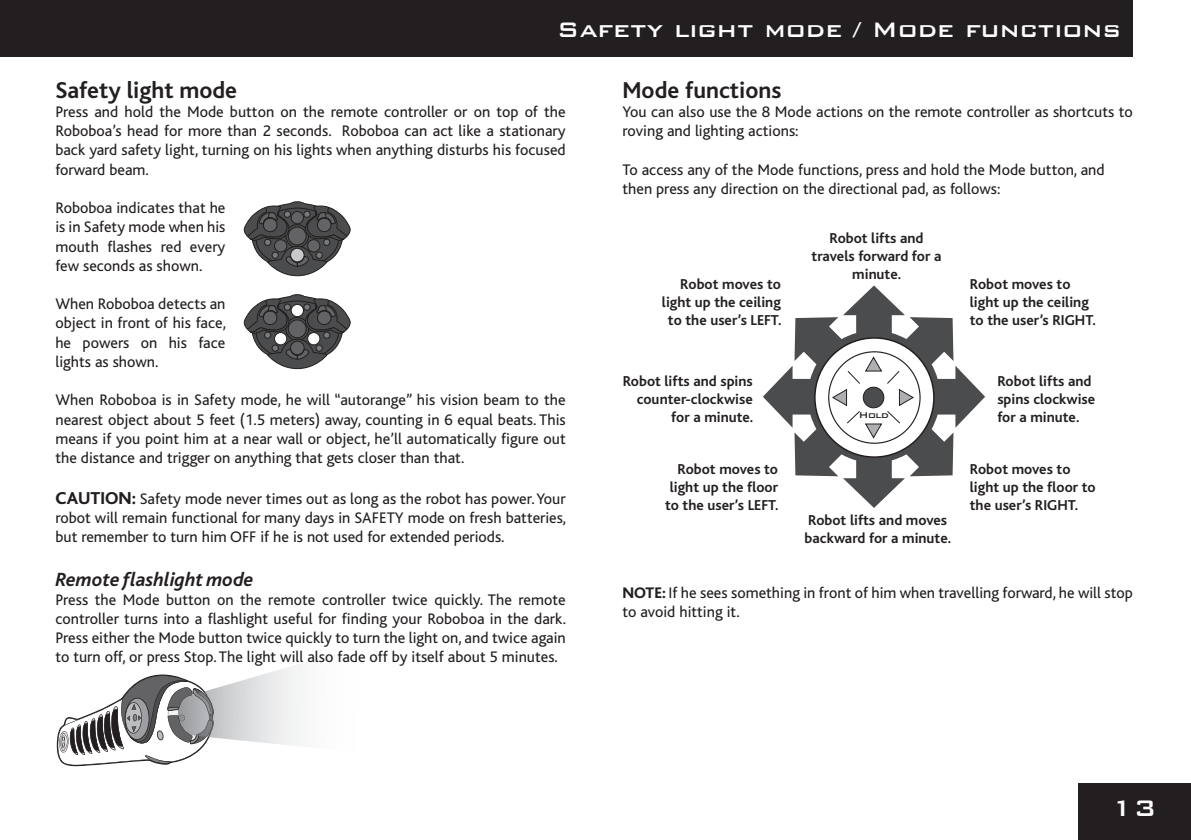
<style>
.page{position:relative;width:1191px;height:840px;background:#fff}
.page>*{position:absolute;margin:0;border:0;box-sizing:border-box;transform-origin:0 0}
.t1{font:500 30px "Bank Gothic BT";color:#fff}
.t2{font:500 28px "Bank Gothic";color:#fff}
.t3{font:700 24px "Bliss";color:#231f20}
.t4{font:italic 700 20px "Bliss";color:#231f20}
.t5{font:16px/19.2px "Bliss";color:#231f20;text-align:justify}
.t6{font:700 15px/18px "Bliss";color:#231f20}
.t7{font:500 11.2px "Bank Gothic BT";color:#231f20}
.s1{font-weight:800;font-size:18px}
.s2{font-weight:800}
</style>
<div class="page">
<svg style="left:57px;top:664px;width:243px;height:102px"></svg>
<div style="left:1077px;top:782px;width:114px;height:57px;background:#231f20"></div>
<div style="left:0;top:0;width:1132px;height:57px;background:#231f20"></div>
<svg style="left:243px;top:201px;width:108px;height:75px"></svg>
<svg style="left:763px;top:285px;width:222px;height:222px"></svg>
<div style="left:815px;top:338px;width:119px;height:119px;background:#fff;border-radius:50%"></div>
<div style="left:814px;top:337px;width:120px;height:120px;border:2px solid #231f20;border-radius:50%"></div>
<svg style="left:828px;top:351px;width:92px;height:92px"></svg>
<svg style="left:831px;top:355px;width:84px;height:84px"></svg>
<svg style="left:243px;top:294px;width:108px;height:75px"></svg>
<h2 class="t2" style="left:557px;top:8px;width:566px">Safety light mode / Mode functions</h2>
<h3 class="t3" style="left:55px;top:77px;width:183px">Safety light mode</h3>
<p class="t5" style="left:55px;top:102px;width:512px">Press and hold the Mode button on the remote controller or on top of the Roboboa’s head for more than 2 seconds. Roboboa can act like a stationary back yard safety light, turning on his lights when anything disturbs his focused forward beam.</p>
<p class="t5" style="left:55px;top:198px;width:172px">Roboboa indicates that he is in Safety mode when his mouth flashes red every few seconds as shown.</p>
<p class="t5" style="left:55px;top:294px;width:172px">When Roboboa detects an object in front of his face, he powers on his face lights as shown.</p>
<p class="t5" style="left:55px;top:390px;width:512px">When Roboboa is in Safety mode, he will “autorange” his vision beam to the nearest object about 5 feet (1.5 meters) away, counting in 6 equal beats. This means if you point him at a near wall or object, he’ll automatically figure out the distance and trigger on anything that gets closer than that.</p>
<p class="t5" style="left:55px;top:489px;width:512px"><span class="s1">CAUTION:</span> Safety mode never times out as long as the robot has power. Your robot will remain functional for many days in SAFETY mode on fresh batteries, but remember to turn him OFF if he is not used for extended periods.</p>
<p class="t4" style="left:55px;top:568px;width:200px">Remote flashlight mode</p>
<p class="t5" style="left:55px;top:590px;width:512px">Press the Mode button on the remote controller twice quickly. The remote controller turns into a flashlight useful for finding your Roboboa in the dark.<br>Press either the Mode button twice quickly to turn the light on, and twice again to turn off, or press Stop. The light will also fade off by itself about 5 minutes.</p>
<h3 class="t3" style="left:622px;top:77px;width:160px">Mode functions</h3>
<p class="t5" style="left:622px;top:102px;width:512px">You can also use the 8 Mode actions on the remote controller as shortcuts to roving and lighting actions:</p>
<p class="t5" style="left:622px;top:160px;width:484px">To access any of the Mode functions, press and hold the Mode button, and then press any direction on the directional pad, as follows:</p>
<p class="t6" style="left:811px;top:229px;width:131px;text-align:center">Robot lifts and travels forward for a minute.</p>
<p class="t6" style="left:662px;top:275px;width:121px;text-align:right">Robot moves to light up the ceiling to the user’s LEFT.</p>
<p class="t6" style="left:970px;top:275px;width:128px">Robot moves to light up the ceiling to the user’s RIGHT.</p>
<p class="t6" style="left:623px;top:371px;width:132px;text-align:right">Robot lifts and spins counter-clockwise for a minute.</p>
<p class="t7" style="left:859px;top:408px;width:31px">Hold</p>
<p class="t6" style="left:997px;top:371px;width:99px">Robot lifts and spins clockwise for a minute.</p>
<p class="t6" style="left:665px;top:460px;width:115px;text-align:right">Robot moves to light up the floor to the user’s LEFT.</p>
<p class="t6" style="left:970px;top:460px;width:127px">Robot moves to light up the floor to the user’s RIGHT.</p>
<p class="t6" style="left:804px;top:511px;width:148px">Robot lifts and moves backward for a minute.</p>
<p class="t5" style="left:622px;top:582px;width:512px"><span class="s2">NOTE:</span> If he sees something in front of him when travelling forward, he will stop to avoid hitting it.</p>
<h1 class="t1" style="left:1110px;top:791px;width:19px">13</h1>
</div>
